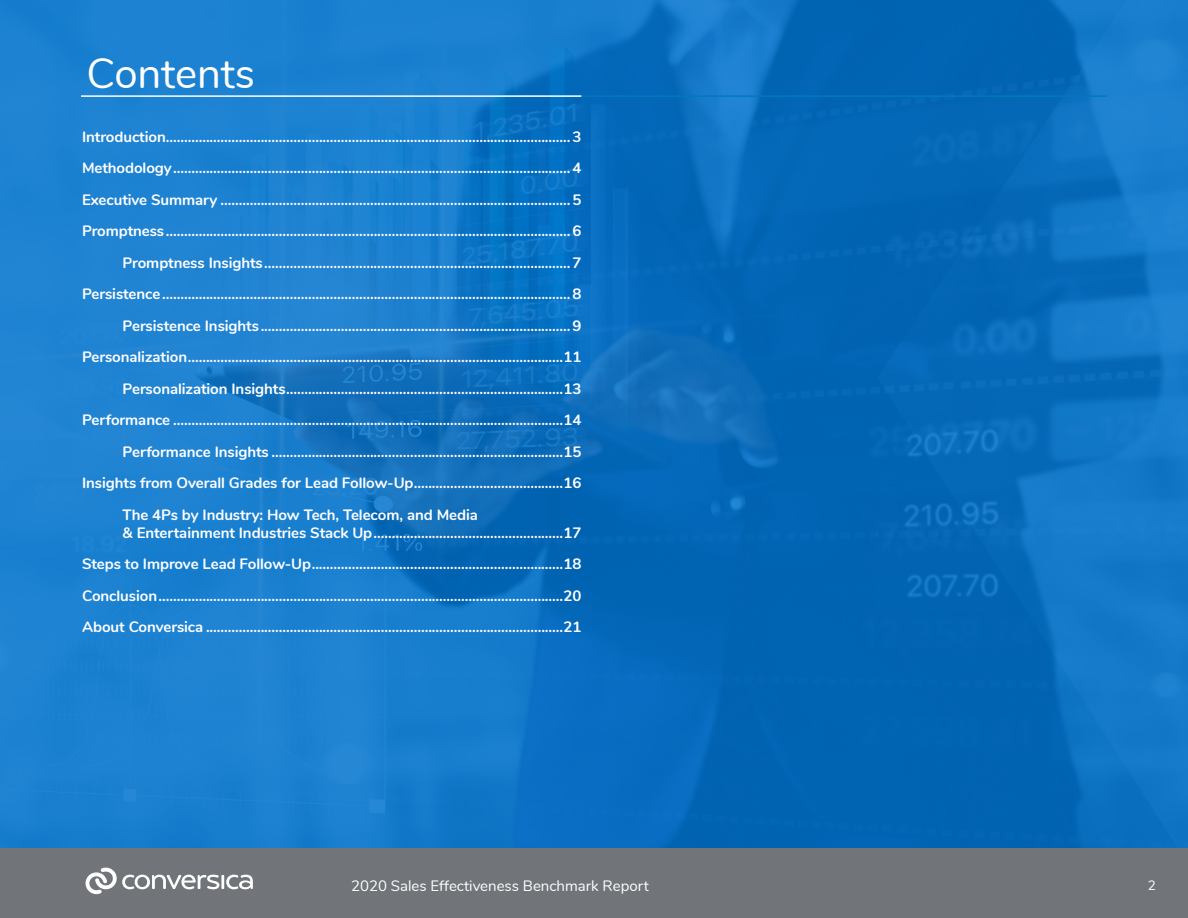
<style>
.page{position:relative;width:1188px;height:918px;background:#fff}
.page>*{position:absolute;margin:0;border:0;box-sizing:border-box;transform-origin:0 0}
.Headline{font:42px "Nunito";letter-spacing:-.005em;color:#fff}
.TOC-1st_line{font:700 15px/18px "Nunito";letter-spacing:-.005em;color:#fff}
.t1{font:15px "Nunito";color:#fff}
.t2{font:13.5px "Nunito";color:#fff}
</style>
<div class="page">
<div style="left:0;top:848px;width:1188px;height:70px;background:#717479"></div>
<svg style="left:86px;top:868px;width:133px;height:26px"></svg>
<hr style="left:221px;top:875px;width:3px;height:14px;background:#fff">
<svg style="left:226px;top:875px;width:27px;height:14px"></svg>
<img style="left:0;top:0;width:1188px;height:848px">
<hr style="left:359px;top:95px;width:748px;height:2px;background:#007ab9">
<hr style="left:81px;top:95px;width:500px;height:2px;background:#fff">
<p class="Headline" style="left:87px;top:43px;width:170px">Contents</p>
<p class="TOC-1st_line" style="left:82px;top:126px;width:501px">Introduction...............................................................................................................3</p>
<p class="TOC-1st_line" style="left:82px;top:158px;width:501px">Methodology.............................................................................................................4</p>
<p class="TOC-1st_line" style="left:82px;top:189px;width:501px">Executive Summary ................................................................................................5</p>
<p class="TOC-1st_line" style="left:82px;top:221px;width:501px">Promptness...............................................................................................................6</p>
<p class="TOC-1st_line" style="left:123px;top:252px;width:461px">Promptness Insights....................................................................................7</p>
<p class="TOC-1st_line" style="left:82px;top:284px;width:501px">Persistence................................................................................................................8</p>
<p class="TOC-1st_line" style="left:123px;top:315px;width:461px">Persistence Insights.....................................................................................9</p>
<p class="TOC-1st_line" style="left:82px;top:347px;width:501px">Personalization.......................................................................................................11</p>
<p class="TOC-1st_line" style="left:123px;top:378px;width:461px">Personalization Insights............................................................................13</p>
<p class="TOC-1st_line" style="left:82px;top:410px;width:501px">Performance ...........................................................................................................14</p>
<p class="TOC-1st_line" style="left:123px;top:441px;width:461px">Performance Insights ................................................................................15</p>
<p class="TOC-1st_line" style="left:82px;top:473px;width:501px">Insights from Overall Grades for Lead Follow-Up.........................................16</p>
<p class="TOC-1st_line" style="left:123px;top:504px;width:461px">The 4Ps by Industry: How Tech, Telecom, and Media<br>&amp; Entertainment Industries Stack Up....................................................17</p>
<p class="TOC-1st_line" style="left:82px;top:554px;width:501px">Steps to Improve Lead Follow-Up.....................................................................18</p>
<p class="TOC-1st_line" style="left:82px;top:585px;width:501px">Conclusion...............................................................................................................20</p>
<p class="TOC-1st_line" style="left:82px;top:617px;width:501px">About Conversica ..................................................................................................21</p>
<p class="t1" style="left:351px;top:875px;width:299px">2020 Sales Effectiveness Benchmark Report</p>
<p class="t2" style="left:1148px;top:875px;width:10px">2</p>
</div>
